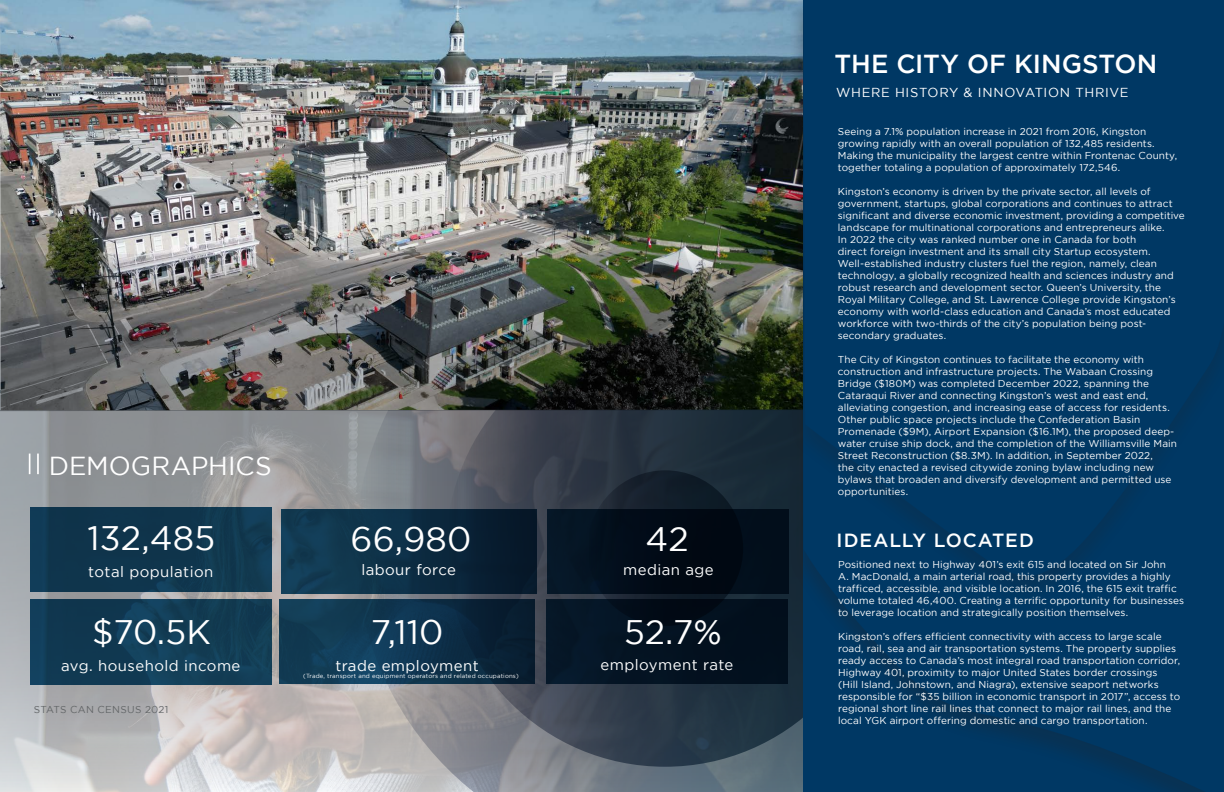
<style>
.page{position:relative;width:1224px;height:792px;background:#fff}
.page>*{position:absolute;margin:0;border:0;box-sizing:border-box;transform-origin:0 0}
.Large_number{font:34px "Gotham";letter-spacing:.005em;color:#fff}
.t1{font:500 26px "Gotham";color:#fff}
.t2{font:26px "Gotham";color:#fff}
.t3{font:500 19px "Gotham";letter-spacing:.045em;color:#fff}
.Gotham_med_Teal_15{font:14.9px "Gotham";letter-spacing:.03em;color:#fff}
.t4{font:13px "Gotham";letter-spacing:.05em;color:#fff}
.t5{font:10px/12px "Gotham";letter-spacing:.01em;color:#fff}
.Gotham_med_Teal_15-2{font:10px "Gotham";letter-spacing:.03em;color:#636668}
.Gotham_med_Teal_15-3{font:6px "Gotham";letter-spacing:.03em;color:#fff}
</style>
<div class="page">
<svg style="left:0;top:411px;width:356px;height:381px;background:#adadaf"></svg>
<svg style="left:356px;top:411px;width:432px;height:381px;background:#898d92"></svg>
<svg style="left:446px;top:330px;width:438px;height:437px;background:#2e3a47"></svg>
<svg style="left:279px;top:599px;width:256px;height:85px;background:#0e324a"></svg>
<div style="left:281px;top:510px;width:255px;height:84px;background:linear-gradient(to right,#14425b,#051728)"></div>
<div style="left:30px;top:507px;width:242px;height:84px;background:#0f354c"></div>
<div style="left:546px;top:599px;width:242px;height:85px;background:#041322"></div>
<div style="left:547px;top:510px;width:241px;height:84px;background:#02101d"></div>
<svg style="left:31px;top:599px;width:241px;height:86px;background:#113c55"></svg>
<img style="left:0;top:0;width:788px;height:250px">
<svg style="left:803px;top:605px;width:421px;height:187px;background:#003762"></svg>
<div style="left:788px;top:0;width:436px;height:605px;background:#231f20;opacity:.24"></div>
<div style="left:804px;top:0;width:420px;height:608px;background:#003864"></div>
<svg style="left:588px;top:470px;width:155px;height:156px"></svg>
<img style="left:0;top:250px;width:803px;height:161px">
<hr style="left:37px;top:454px;width:2px;height:20px;background:#fff">
<svg style="left:29px;top:454px;width:1px;height:20px"></svg>
<p class="t2" style="left:49px;top:451px;width:224px">DEMOGRAPHICS</p>
<p class="t1" style="left:835px;top:49px;width:324px">THE CITY OF KINGSTON</p>
<p class="t4" style="left:836px;top:85px;width:294px">WHERE HISTORY &amp; INNOVATION THRIVE</p>
<p class="t5" style="left:838px;top:125px;width:341px">Seeing a 7.1% population increase in 2021 from 2016, Kingston growing rapidly with an overall population of 132,485 residents.<br>Making the municipality the largest centre within Frontenac County, together totaling a population of approximately 172,546.</p>
<p class="t5" style="left:838px;top:185px;width:348px">Kingston’s economy is driven by the private sector, all levels of government, startups, global corporations and continues to attract significant and diverse economic investment, providing a competitive landscape for multinational corporations and entrepreneurs alike.</p>
<p class="t5" style="left:838px;top:233px;width:339px">In 2022 the city was ranked number one in Canada for both<br>direct foreign investment and its small city Startup ecosystem.<br>Well-established industry clusters fuel the region, namely, clean technology, a globally recognized health and sciences industry and robust research and development sector. Queen’s University, the Royal Military College, and St. Lawrence College provide Kingston’s economy with world-class education and Canada’s most educated workforce with two-thirds of the city’s population being post&shy;secondary graduates.</p>
<p class="t5" style="left:838px;top:353px;width:341px">The City of Kingston continues to facilitate the economy with construction and infrastructure projects. The Wabaan Crossing Bridge ($180M) was completed December 2022, spanning the Cataraqui River and connecting Kingston’s west and east end, alleviating congestion, and increasing ease of access for residents.<br>Other public space projects include the Confederation Basin Promenade ($9M), Airport Expansion ($16.1M), the proposed deep&shy;water cruise ship dock, and the completion of the Williamsville Main Street Reconstruction ($8.3M). In addition, in September 2022,<br>the city enacted a revised citywide zoning bylaw including new bylaws that broaden and diversify development and permitted use opportunities.</p>
<p class="Large_number" style="left:88px;top:519px;width:129px">132,485</p>
<p class="t3" style="left:837px;top:530px;width:199px">IDEALLY LOCATED</p>
<p class="Large_number" style="left:351px;top:520px;width:122px">66,980</p>
<p class="Large_number" style="left:645px;top:520px;width:45px">42</p>
<p class="Gotham_med_Teal_15" style="left:88px;top:563px;width:127px">total population</p>
<p class="Gotham_med_Teal_15" style="left:361px;top:562px;width:96px">labour force</p>
<p class="Gotham_med_Teal_15" style="left:623px;top:562px;width:92px">median age</p>
<p class="Large_number" style="left:92px;top:613px;width:120px">$70.5K</p>
<p class="Large_number" style="left:371px;top:613px;width:74px">7,110</p>
<p class="Large_number" style="left:624px;top:613px;width:99px">52.7%</p>
<p class="Gotham_med_Teal_15" style="left:61px;top:657px;width:181px">avg. household income</p>
<p class="Gotham_med_Teal_15" style="left:335px;top:657px;width:145px">trade employment</p>
<p class="Gotham_med_Teal_15-3" style="left:303px;top:673px;width:217px">(Trade, transport and equipment operators and related occupations)</p>
<p class="Gotham_med_Teal_15" style="left:601px;top:657px;width:134px">employment rate</p>
<p class="Gotham_med_Teal_15-2" style="left:34px;top:704px;width:136px">STATS CAN CENSUS 2021</p>
<p class="t5" style="left:838px;top:558px;width:348px">Positioned next to Highway 401’s exit 615 and located on Sir John<br>A. MacDonald, a main arterial road, this property provides a highly trafficed, accessible, and visible location. In 2016, the 615 exit traffic volume totaled 46,400. Creating a terrific opportunity for businesses to leverage location and strategically position themselves.</p>
<p class="t5" style="left:838px;top:630px;width:344px">Kingston’s offers efficient connectivity with access to large scale road, rail, sea and air transportation systems. The property supplies ready access to Canada’s most integral road transportation corridor, Highway 401, proximity to major United States border crossings<br>(Hill Island, Johnstown, and Niagra), extensive seaport networks responsible for “$35 billion in economic transport in 2017”, access to regional short line rail lines that connect to major rail lines, and the local YGK airport offering domestic and cargo transportation.</p>
</div>
